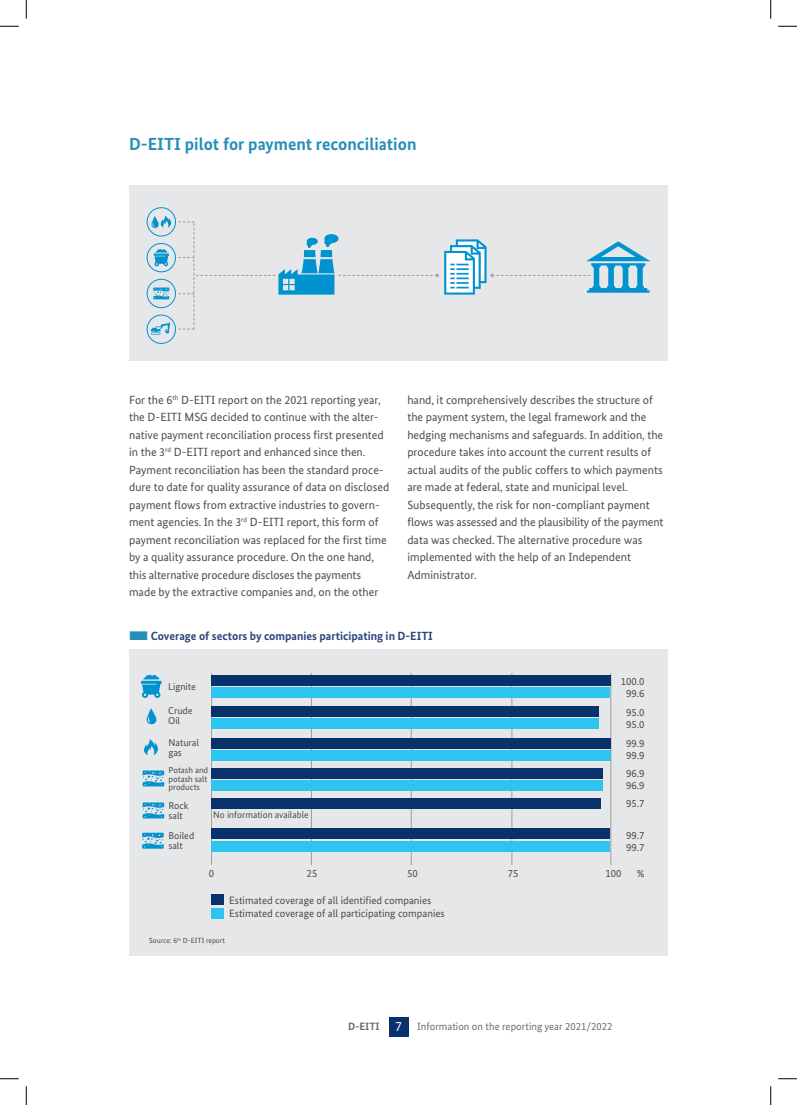
<style>
.page{position:relative;width:797px;height:1105px;background:#fff}
.page>*{position:absolute;margin:0;border:0;box-sizing:border-box;transform-origin:0 0}
.t1{font:700 17.5px "Bundes Sans";color:#268fb9}
.t2{font:11.88px/17.5px "Bundes Sans";color:#4b4c4d}
.t3{font:700 11.88px "Bundes Sans";color:#2a467b}
.t4{font:10.75px/13.1px "Bundes Sans";color:#4b4c4d}
.t5{font:10.62px "Bundes Sans";color:#6c6d70}
.t6{font:10px/10px "Bundes Sans";color:#4b4c4d}
.t7{font:9.5px "Bundes Sans";color:#4b4c4d}
.t8{font:8.75px/8.8px "Bundes Sans";color:#4b4c4d;text-align:justify}
.t9{font:7.5px "Bundes Sans";color:#4b4c4d}
.s1{color:#268fb9}
.s2{font-weight:700}
.s3{font-size:13.75px;color:#fff}
</style>
<div class="page">
<div style="left:389px;top:1017px;width:19px;height:20px;background:#07326c"></div>
<div style="left:129px;top:185px;width:539px;height:175px;background:#e6e7e9"></div>
<div style="left:147px;top:207px;width:29px;height:29px;border:1px solid #0093d0;border-radius:50%"></div>
<div style="left:147px;top:243px;width:29px;height:29px;border:1px solid #0093d0;border-radius:50%"></div>
<div style="left:147px;top:279px;width:29px;height:29px;border:1px solid #0093d0;border-radius:50%"></div>
<div style="left:147px;top:315px;width:29px;height:29px;border:1px solid #0093d0;border-radius:50%"></div>
<svg style="left:149px;top:216px;width:501px;height:119px"></svg>
<div style="left:129px;top:649px;width:539px;height:306px;background:#e6e7e9"></div>
<hr style="left:211px;top:673px;width:1px;height:192px;background:#a79b91">
<hr style="left:610px;top:673px;width:1px;height:192px;background:#a79b91">
<hr style="left:511px;top:673px;width:1px;height:192px;background:#a79b91">
<hr style="left:411px;top:673px;width:1px;height:192px;background:#a79b91">
<hr style="left:311px;top:673px;width:1px;height:192px;background:#a79b91">
<div style="left:211px;top:675px;width:400px;height:11px;background:#07326c"></div>
<div style="left:211px;top:706px;width:388px;height:11px;background:#07326c"></div>
<div style="left:211px;top:738px;width:399px;height:11px;background:#07326c"></div>
<div style="left:211px;top:768px;width:392px;height:11px;background:#07326c"></div>
<div style="left:211px;top:828px;width:399px;height:11px;background:#07326c"></div>
<div style="left:211px;top:798px;width:390px;height:10px;background:#07326c"></div>
<div style="left:211px;top:894px;width:12px;height:11px;background:#07326c"></div>
<div style="left:211px;top:908px;width:12px;height:10px;background:#2dc4ef"></div>
<div style="left:211px;top:687px;width:398px;height:11px;background:#2dc4ef"></div>
<div style="left:211px;top:718px;width:388px;height:11px;background:#2dc4ef"></div>
<div style="left:211px;top:750px;width:399px;height:11px;background:#2dc4ef"></div>
<div style="left:211px;top:780px;width:392px;height:11px;background:#2dc4ef"></div>
<div style="left:211px;top:841px;width:399px;height:10px;background:#2dc4ef"></div>
<svg style="left:146px;top:708px;width:11px;height:17px"></svg>
<svg style="left:144px;top:739px;width:14px;height:16px"></svg>
<svg style="left:141px;top:675px;width:20px;height:23px"></svg>
<svg style="left:143px;top:802px;width:21px;height:16px"></svg>
<svg style="left:142px;top:833px;width:22px;height:16px"></svg>
<svg style="left:143px;top:770px;width:21px;height:16px"></svg>
<svg style="left:0;top:25px;width:19px;height:2px"></svg>
<svg style="left:778px;top:25px;width:19px;height:2px"></svg>
<svg style="left:0;top:1078px;width:19px;height:1px"></svg>
<svg style="left:778px;top:1078px;width:19px;height:1px"></svg>
<svg style="left:25px;top:0;width:2px;height:19px"></svg>
<svg style="left:25px;top:1086px;width:2px;height:19px"></svg>
<svg style="left:770px;top:0;width:1px;height:19px"></svg>
<svg style="left:770px;top:1086px;width:1px;height:19px"></svg>
<h1 class="t1" style="left:129px;top:134px;width:289px">D-EITI pilot for payment reconciliation</h1>
<p class="t2" style="left:129px;top:391px;width:262px">For the 6<sup>th</sup> D-EITI report on the 2021 reporting year, the D-EITI MSG decided to continue with the alter&shy;native payment reconciliation process first presented in the 3<sup>rd</sup> D-EITI report and enhanced since then.<br>Payment reconciliation has been the standard proce&shy;dure to date for quality assurance of data on disclosed payment flows from extractive industries to govern&shy;ment agencies. In the 3<sup>rd</sup> D-EITI report, this form of payment reconciliation was replaced for the first time by a quality assurance procedure. On the one hand, this alternative procedure discloses the payments made by the extractive companies and, on the other</p>
<p class="t2" style="left:407px;top:391px;width:258px">hand, it comprehensively describes the structure of the payment system, the legal framework and the hedging mechanisms and safeguards. In addition, the procedure takes into account the current results of actual audits of the public coffers to which payments are made at federal, state and municipal level.<br>Subsequently, the risk for non-compliant payment flows was assessed and the plausibility of the payment data was checked. The alternative procedure was implemented with the help of an Independent Administrator.</p>
<p class="t3" style="left:129px;top:629px;width:305px"><span class="s1">■</span>Coverage of sectors by companies participating in D-EITI</p>
<p class="t6" style="left:168px;top:681px;width:29px">Lignite</p>
<p class="t6" style="left:168px;top:705px;width:26px">Crude<br>Oil</p>
<p class="t6" style="left:168px;top:737px;width:32px">Natural gas</p>
<p class="t8" style="left:168px;top:765px;width:41px">Potash and potash salt products</p>
<p class="t6" style="left:168px;top:801px;width:22px">Rock salt</p>
<p class="t6" style="left:168px;top:831px;width:27px">Boiled salt</p>
<p class="t7" style="left:213px;top:809px;width:97px">No information available</p>
<p class="t4" style="left:620px;top:674px;width:25px">100.0</p>
<p class="t4" style="left:626px;top:705px;width:20px">95.0</p>
<p class="t4" style="left:626px;top:737px;width:20px">99.9</p>
<p class="t4" style="left:626px;top:767px;width:20px">96.9</p>
<p class="t4" style="left:626px;top:686px;width:20px">99.6</p>
<p class="t4" style="left:626px;top:717px;width:20px">95.0</p>
<p class="t4" style="left:626px;top:749px;width:20px">99.9</p>
<p class="t4" style="left:626px;top:779px;width:20px">96.9</p>
<p class="t4" style="left:626px;top:797px;width:20px">95.7</p>
<p class="t4" style="left:626px;top:828px;width:20px">99.7</p>
<p class="t4" style="left:626px;top:840px;width:20px">99.7</p>
<p class="t4" style="left:209px;top:867px;width:7px">0</p>
<p class="t4" style="left:307px;top:867px;width:12px">25</p>
<p class="t4" style="left:407px;top:867px;width:12px">50</p>
<p class="t4" style="left:507px;top:867px;width:12px">75</p>
<p class="t4" style="left:605px;top:867px;width:18px">100</p>
<p class="t4" style="left:636px;top:867px;width:9px">%</p>
<p class="t4" style="left:229px;top:894px;width:217px">Estimated coverage of all identified companies<br>Estimated coverage of all participating companies</p>
<p class="t9" style="left:149px;top:936px;width:77px">Source: 6<sup>th</sup> D-EITI report</p>
<p class="t5" style="left:348px;top:1019px;width:266px"><span class="s2">D-EITI</span> <span class="s3">7</span> Information on the reporting year 2021/2022</p>
</div>
